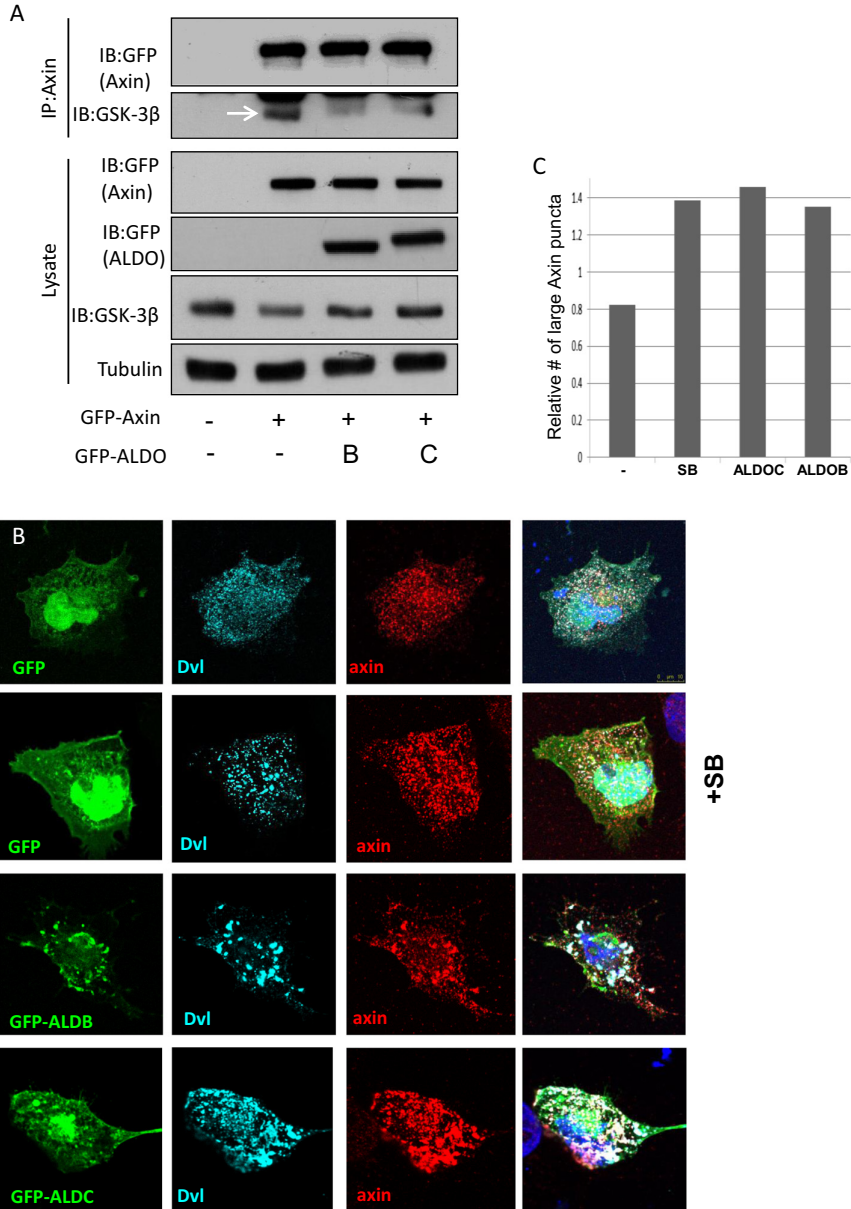
<style>
.page{position:relative;width:851px;height:1209px;background:#fff}
.page>*{position:absolute;margin:0;border:0;box-sizing:border-box;transform-origin:0 0}
.t1{font:25.5px/31.2px "Arial";color:#000}
.t2{font:700 25.5px "Arial";color:#000}
.t3{font:25.5px "Calibri";color:#000}
.t4{font:25.5px "Calibri";color:#fff}
.t5{font:22px "Calibri";color:#000}
.t6{font:21.75px/26.2px "Calibri";color:#000}
.t7{font:700 20px "Calibri";color:#0f0}
.t8{font:700 20px "Calibri";color:#f00}
.t9{font:700 20px "Calibri";color:#0ff}
.t10{font:18.25px "Arial";color:#000}
.t11{font:700 14.75px "Arial";color:#000}
</style>
<div class="page">
<img style="left:0;top:18px;width:851px;height:1190px">
<div style="left:171px;top:343px;width:287px;height:52px;border:1px solid #000"></div>
<div style="left:171px;top:92px;width:287px;height:47px;border:1px solid #000"></div>
<div style="left:171px;top:151px;width:287px;height:63px;border:1px solid #000"></div>
<div style="left:171px;top:17px;width:287px;height:70px;border:1px solid #000"></div>
<div style="left:171px;top:275px;width:287px;height:65px;border:1px solid #000"></div>
<hr style="left:67px;top:159px;width:2px;height:225px;background:#000">
<hr style="left:67px;top:18px;width:2px;height:119px;background:#000">
<div style="left:171px;top:216px;width:287px;height:55px;border:1px solid #000"></div>
<svg style="left:227px;top:105px;width:31px;height:16px"></svg>
<p class="t3" style="left:10px;top:-3px;width:16px">A</p>
<p class="t5" style="left:35px;top:119px;width:63px;rotate:-90deg">IP:Axin</p>
<p class="t5" style="left:35px;top:298px;width:56px;rotate:-90deg">Lysate</p>
<p class="t6" style="left:99px;top:41px;width:60px">IB:GFP (Axin)</p>
<p class="t6" style="left:72px;top:100px;width:89px">IB:GSK-3β</p>
<p class="t6" style="left:101px;top:152px;width:60px">IB:GFP (Axin)</p>
<p class="t6" style="left:103px;top:218px;width:60px">IB:GFP</p>
<p class="t5" style="left:103px;top:244px;width:65px">(ALDO)</p>
<p class="t6" style="left:71px;top:301px;width:89px">IB:GSK-3β</p>
<p class="t6" style="left:97px;top:355px;width:67px">Tubulin</p>
<p class="t6" style="left:80px;top:403px;width:82px">GFP-Axin</p>
<p class="t1" style="left:205px;top:405px;width:83px">- + -</p>
<p class="t6" style="left:75px;top:442px;width:93px">GFP-ALDO</p>
<p class="t1" style="left:275px;top:437px;width:10px">-</p>
<p class="t4" style="left:12px;top:520px;width:15px">B</p>
<p class="t1" style="left:341px;top:404px;width:16px">+</p>
<p class="t1" style="left:342px;top:439px;width:19px">B</p>
<p class="t1" style="left:418px;top:402px;width:21px;line-height:34.5px">+<br>C</p>
<p class="t7" style="left:13px;top:655px;width:34px">GFP</p>
<p class="t9" style="left:177px;top:654px;width:29px">Dvl</p>
<p class="t8" style="left:349px;top:654px;width:36px">axin</p>
<p class="t7" style="left:8px;top:834px;width:34px">GFP</p>
<p class="t9" style="left:180px;top:831px;width:29px">Dvl</p>
<p class="t8" style="left:356px;top:833px;width:36px">axin</p>
<p class="t7" style="left:10px;top:1008px;width:85px">GFP-ALDB</p>
<p class="t9" style="left:184px;top:1006px;width:29px">Dvl</p>
<p class="t8" style="left:353px;top:1005px;width:36px">axin</p>
<p class="t7" style="left:11px;top:1184px;width:84px">GFP-ALDC</p>
<p class="t9" style="left:177px;top:1182px;width:29px">Dvl</p>
<p class="t8" style="left:357px;top:1182px;width:36px">axin</p>
<p class="t3" style="left:532px;top:150px;width:15px">C</p>
<p class="t10" style="left:543px;top:440px;width:247px;rotate:-90deg">Relative # of large Axin puncta</p>
<p class="t11" style="left:620px;top:461px;width:6px">-</p>
<p class="t11" style="left:677px;top:461px;width:22px">SB</p>
<p class="t11" style="left:733px;top:461px;width:116px">ALDOC ALDOB</p>
<p class="t2" style="left:699px;top:804px;width:52px;rotate:-90deg">+SB</p>
</div>
